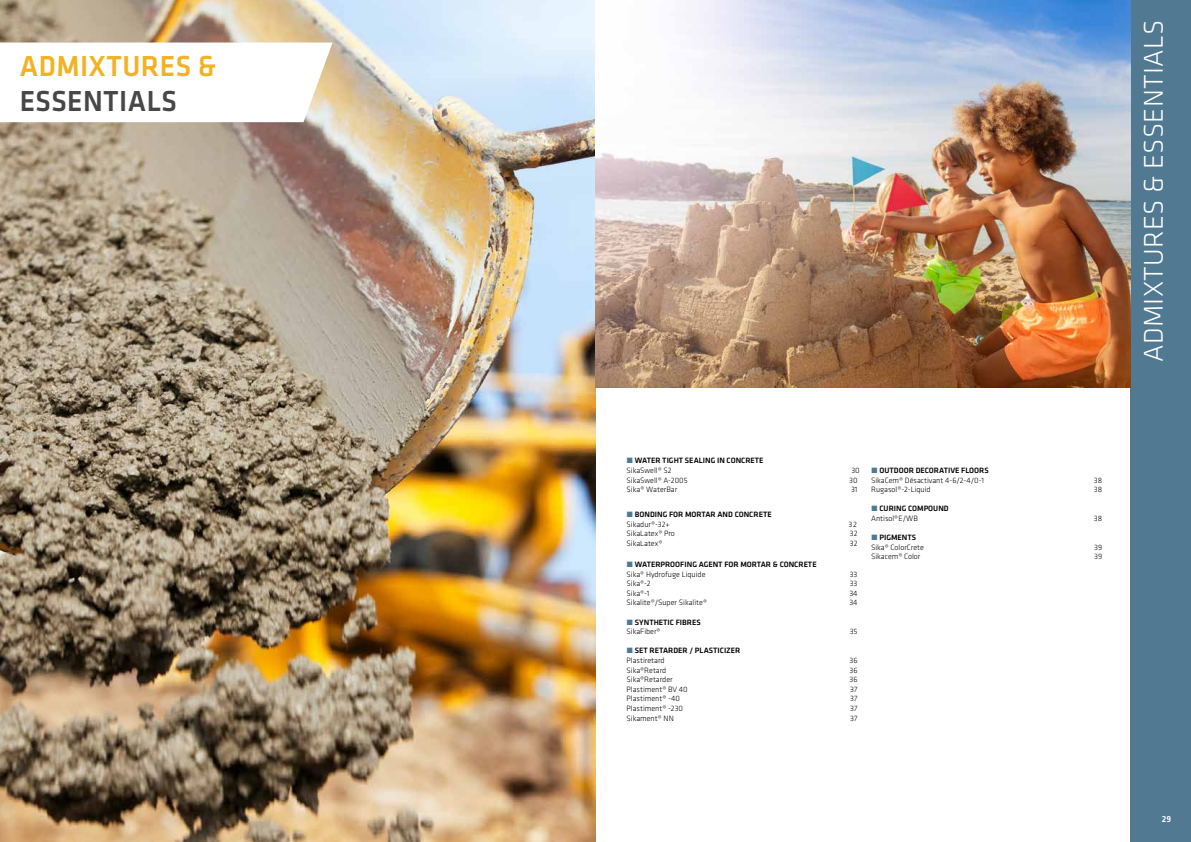
<style>
.page{position:relative;width:1191px;height:842px;background:#fff}
.page>*{position:absolute;margin:0;border:0;box-sizing:border-box;transform-origin:0 0}
.t1{font:500 30px "Klavika";letter-spacing:.015em;color:#f4b223;scale:.95 1}
.t2{font:500 30px "Klavika";letter-spacing:.015em;color:#474747;scale:.95 1}
.t3{font:300 28px "Klavika";letter-spacing:.015em;color:#fff}
.t4{font:500 9px "Klavika";color:#fff}
.t5{font:300 8px/9.6px "Klavika";color:#000}
.t6{font:500 8px/9.6px "Klavika";color:#000}
.s1{color:#507a92}
.s2{font-weight:300}
.s3{font-weight:500;color:#507a92}
.s4{font-weight:500}
</style>
<div class="page">
<div style="left:1130px;top:0;width:61px;height:842px;background:#527992"></div>
<img style="left:0;top:0;width:595px;height:842px">
<svg style="left:0;top:43px;width:332px;height:79px"></svg>
<img style="left:595px;top:0;width:535px;height:387px">
<h1 class="t1" style="left:20px;top:46px;width:209px">ADMIXTURES &amp;</h1>
<h1 class="t2" style="left:20px;top:81px;width:167px">ESSENTIALS</h1>
<p class="t6" style="left:626px;top:456px;width:139px"><span class="s1">•</span> WATER TIGHT SEALING IN CONCRETE<br><span class="s2">SikaSwell® S2</span></p>
<p class="t5" style="left:851px;top:465px;width:10px">30</p>
<p class="t5" style="left:626px;top:475px;width:63px">SikaSwell® A-2005</p>
<p class="t5" style="left:849px;top:475px;width:10px">30</p>
<p class="t5" style="left:626px;top:485px;width:52px">Sika® WaterBar</p>
<p class="t5" style="left:851px;top:485px;width:8px">31</p>
<p class="t6" style="left:626px;top:509px;width:147px"><span class="s1">•</span> BONDING FOR MORTAR AND CONCRETE<br><span class="s2">Sikadur®-32+</span></p>
<p class="t5" style="left:848px;top:519px;width:10px">32</p>
<p class="t5" style="left:626px;top:529px;width:50px">SikaLatex® Pro</p>
<p class="t5" style="left:849px;top:529px;width:9px">32</p>
<p class="t5" style="left:626px;top:538px;width:37px">SikaLatex®</p>
<p class="t5" style="left:849px;top:538px;width:9px">32</p>
<p class="t6" style="left:626px;top:559px;width:192px"><span class="s1">•</span> WATERPROOFING AGENT FOR MORTAR &amp; CONCRETE<br><span class="s2">Sika® Hydrofuge Liquide</span></p>
<p class="t5" style="left:849px;top:569px;width:9px">33</p>
<p class="t5" style="left:626px;top:578px;width:26px">Sika®-2</p>
<p class="t5" style="left:849px;top:578px;width:9px">33</p>
<p class="t5" style="left:626px;top:588px;width:24px">Sika®-1</p>
<p class="t5" style="left:849px;top:588px;width:10px">34</p>
<p class="t5" style="left:626px;top:598px;width:82px">Sikalite®/Super Sikalite®</p>
<p class="t5" style="left:849px;top:598px;width:10px">34</p>
<p class="t6" style="left:626px;top:617px;width:76px"><span class="s1">•</span> SYNTHETIC FIBRES<br><span class="s2">SikaFiber®</span></p>
<p class="t5" style="left:849px;top:626px;width:9px">35</p>
<p class="t6" style="left:626px;top:646px;width:115px"><span class="s1">•</span> SET RETARDER / PLASTICIZER<br><span class="s2">Plastiretard</span></p>
<p class="t5" style="left:849px;top:655px;width:10px">36</p>
<p class="t5" style="left:626px;top:665px;width:41px">Sika®Retard</p>
<p class="t5" style="left:849px;top:665px;width:10px">36</p>
<p class="t5" style="left:626px;top:674px;width:48px">Sika®Retarder</p>
<p class="t5" style="left:849px;top:674px;width:10px">36</p>
<p class="t5" style="left:626px;top:684px;width:63px">Plastiment® BV 40</p>
<p class="t5" style="left:850px;top:684px;width:9px">37</p>
<p class="t5" style="left:626px;top:694px;width:55px">Plastiment® -40</p>
<p class="t5" style="left:850px;top:694px;width:9px">37</p>
<p class="t5" style="left:626px;top:703px;width:58px">Plastiment® -230</p>
<p class="t5" style="left:850px;top:703px;width:9px">37</p>
<p class="t5" style="left:626px;top:713px;width:49px">Sikament® NN</p>
<p class="t5" style="left:850px;top:713px;width:9px">37</p>
<p class="t5" style="left:871px;top:465px;width:119px"><span class="s3">•</span> <span class="s4">OUTDOOR DECORATIVE FLOORS<br></span>SikaCem® Désactivant 4-6/2-4/0-1</p>
<p class="t5" style="left:1093px;top:475px;width:10px">38</p>
<p class="t5" style="left:871px;top:485px;width:61px">Rugasol®-2-Liquid</p>
<p class="t5" style="left:1093px;top:485px;width:10px">38</p>
<p class="t6" style="left:871px;top:504px;width:79px"><span class="s1">•</span> CURING COMPOUND<br><span class="s2">Antisol®E/WB</span></p>
<p class="t5" style="left:1093px;top:513px;width:10px">38</p>
<p class="t5" style="left:871px;top:533px;width:54px"><span class="s3">•</span> <span class="s4">PIGMENTS<br></span>Sika® ColorCrete</p>
<p class="t5" style="left:1094px;top:542px;width:9px">39</p>
<p class="t5" style="left:871px;top:552px;width:51px">Sikacem® Color</p>
<p class="t5" style="left:1094px;top:552px;width:9px">39</p>
<h2 class="t3" style="left:1136px;top:362px;width:344px;rotate:-90deg">ADMIXTURES &amp; ESSENTIALS</h2>
<p class="t4" style="left:1162px;top:813px;width:11px">29</p>
</div>
